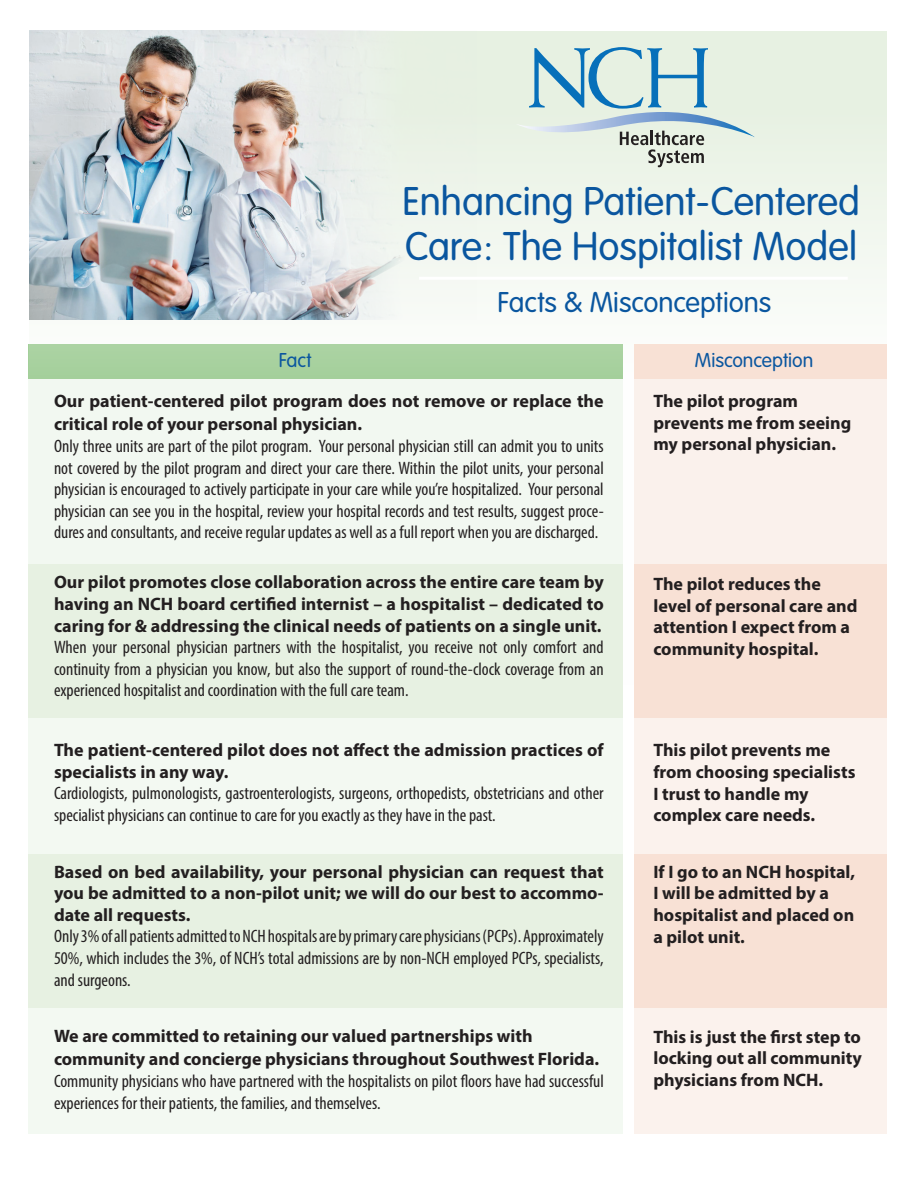
<style>
.page{position:relative;width:918px;height:1188px;background:#fff}
.page>*{position:absolute;margin:0;border:0;box-sizing:border-box;transform-origin:0 0}
.t1{font:300 42px/45px "VAG Rundschrift D";color:#0a569f}
.t2{font:300 30px "VAG Rundschrift D";color:#0a569f}
.t3{font:300 21px "VAG Rundschrift D";color:#0a569f}
.t4{font:condensed 18px/21.6px "Myriad Pro";color:#231f20;text-align:justify}
.t5{font:700 18px/21.6px "Myriad Pro";color:#231f20}
</style>
<div class="page">
<div style="left:634px;top:378px;width:253px;height:756px;background:#fbf2ed"></div>
<div style="left:29px;top:378px;width:594px;height:756px;background:#f3f9f2"></div>
<div style="left:29px;top:854px;width:594px;height:153px;background:#e7f1e2"></div>
<div style="left:29px;top:564px;width:594px;height:153px;background:#e7f1e2"></div>
<svg style="left:29px;top:31px;width:858px;height:348px"></svg>
<img style="left:29px;top:31px;width:447px;height:289px">
<svg style="left:514px;top:47px;width:241px;height:120px;background:#c8dbd9"></svg>
<hr style="left:419px;top:277px;width:429px;height:3px;background:#fff">
<div style="left:634px;top:344px;width:253px;height:34px;background:#f8e1d5"></div>
<div style="left:634px;top:564px;width:253px;height:153px;background:#f8e1d5"></div>
<div style="left:634px;top:854px;width:253px;height:153px;background:#f8e1d5"></div>
<h1 class="t1" style="left:402px;top:180px;width:459px">Enhancing Patient-Centered<br>Care: The Hospitalist Model</h1>
<h2 class="t2" style="left:498px;top:286px;width:275px">Facts &amp; Misconceptions</h2>
<p class="t3" style="left:279px;top:349px;width:35px">Fact</p>
<p class="t3" style="left:695px;top:349px;width:120px">Misconception</p>
<p class="t5" style="left:653px;top:389px;width:199px">The pilot program prevents me from seeing my personal physician.</p>
<p class="t5" style="left:54px;top:389px;width:551px;line-height:23.4px">Our patient-centered pilot program does not remove or replace the critical role of your personal physician.</p>
<p class="t4" style="left:54px;top:435px;width:551px">Only three units are part of the pilot program. Your personal physician still can admit you to units not covered by the pilot program and direct your care there. Within the pilot units, your personal physician is encouraged to actively participate in your care while you’re hospitalized. Your personal physician can see you in the hospital, review your hospital records and test results, suggest proce&shy;dures and consultants, and receive regular updates as well as a full report when you are discharged.</p>
<p class="t5" style="left:54px;top:571px;width:551px;text-align:justify">Our pilot promotes close collaboration across the entire care team by having an NCH board certified internist – a hospitalist – dedicated to caring for &amp; addressing the clinical needs of patients on a single unit.</p>
<p class="t4" style="left:54px;top:636px;width:551px">When your personal physician partners with the hospitalist, you receive not only comfort and continuity from a physician you know, but also the support of round-the-clock coverage from an experienced hospitalist and coordination with the full care team.</p>
<p class="t5" style="left:653px;top:573px;width:206px">The pilot reduces the level of personal care and attention I expect from a community hospital.</p>
<p class="t5" style="left:54px;top:739px;width:551px">The patient-centered pilot does not affect the admission practices of specialists in any way.</p>
<p class="t4" style="left:54px;top:782px;width:551px">Cardiologists, pulmonologists, gastroenterologists, surgeons, orthopedists, obstetricians and other specialist physicians can continue to care for you exactly as they have in the past.</p>
<p class="t5" style="left:54px;top:860px;width:551px;text-align:justify">Based on bed availability, your personal physician can request that you be admitted to a non-pilot unit; we will do our best to accommo&shy;date all requests.</p>
<p class="t4" style="left:54px;top:925px;width:551px">Only 3% of all patients admitted to NCH hospitals are by primary care physicians (PCPs). Approximately 50%, which includes the 3%, of NCH’s total admissions are by non-NCH employed PCPs, specialists, and surgeons.</p>
<p class="t5" style="left:54px;top:1024px;width:547px;line-height:23.4px">We are committed to retaining our valued partnerships with community and concierge physicians throughout Southwest Florida.</p>
<p class="t4" style="left:54px;top:1070px;width:551px">Community physicians who have partnered with the hospitalists on pilot floors have had successful experiences for their patients, the families, and themselves.</p>
<p class="t5" style="left:653px;top:739px;width:204px">This pilot prevents me from choosing specialists<br>I trust to handle my complex care needs.</p>
<p class="t5" style="left:653px;top:860px;width:203px">If I go to an NCH hospital,<br>I will be admitted by a hospitalist and placed on a pilot unit.</p>
<p class="t5" style="left:653px;top:1025px;width:210px;text-align:justify">This is just the first step to locking out all community physicians from NCH.</p>
</div>
